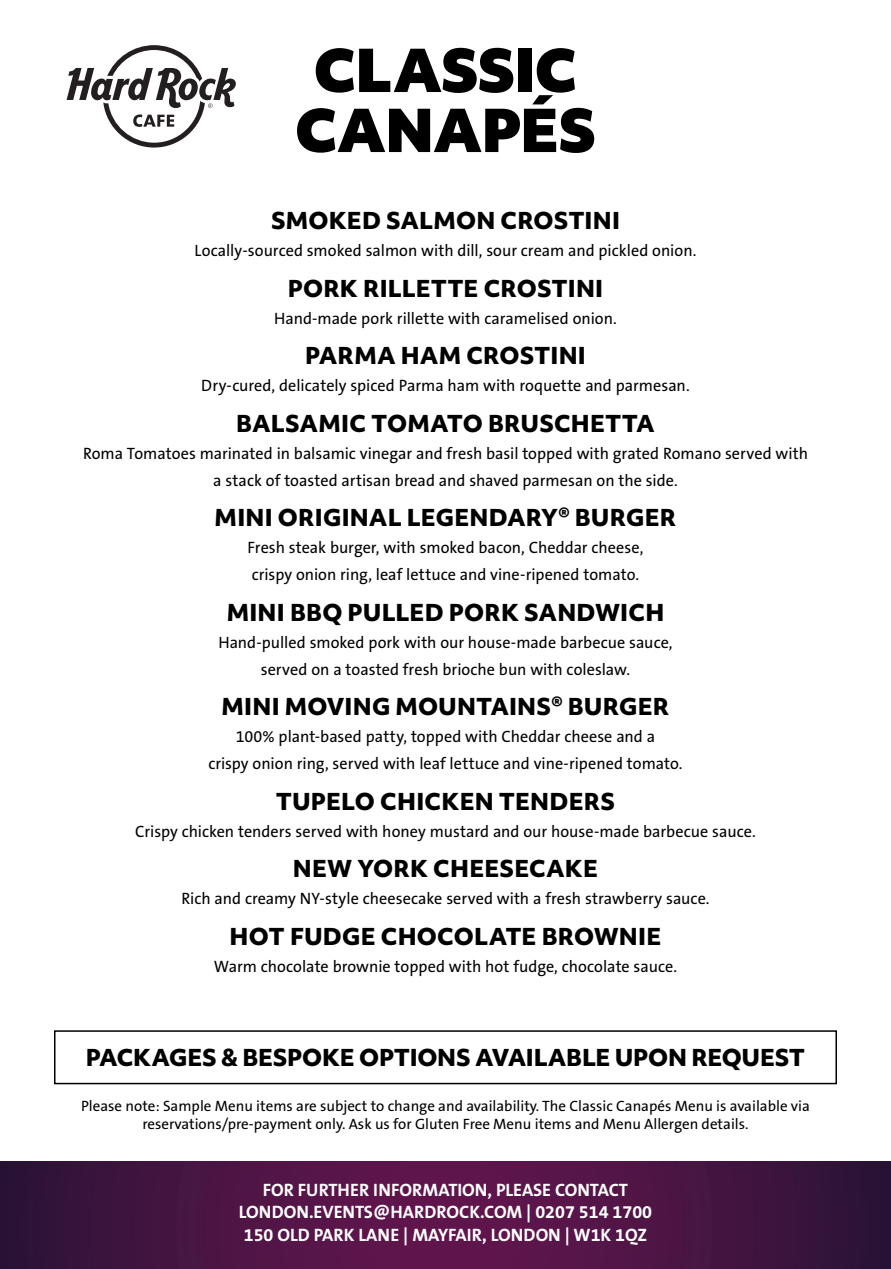
<style>
.page{position:relative;width:891px;height:1269px;background:#fff}
.page>*{position:absolute;margin:0;border:0;box-sizing:border-box;transform-origin:0 0}
.t1{font:900 57px/60px "Objektiv Mk 2";letter-spacing:-.025em;color:#000001;text-align:center}
.t2{font:800 22.5px "Objektiv Mk 2";letter-spacing:.005em;color:#000001}
.t3{font:700 18px/22.5px "The Sans B7";color:#fff;text-align:center}
.t4{font:16.5px/27px "The Sans B5 Plain";color:#000001;text-align:center}
.t5{font:15px/18px "The Sans B5 Plain";color:#000001;text-align:center}
</style>
<div class="page">
<svg style="left:0;top:1161px;width:891px;height:108px;background:#491442"></svg>
<div style="left:54px;top:1030px;width:783px;height:54px;border:2px solid #000001"></div>
<svg style="left:67px;top:45px;width:169px;height:103px"></svg>
<h1 class="t1" style="left:295px;top:38px;width:303px">CLASSIC<br>CANAPÉS</h1>
<h2 class="t2" style="left:271px;top:204px;width:350px">SMOKED SALMON CROSTINI</h2>
<p class="t4" style="left:195px;top:238px;width:503px">Locally-sourced smoked salmon with dill, sour cream and pickled onion.</p>
<h2 class="t2" style="left:288px;top:272px;width:317px">PORK RILLETTE CROSTINI</h2>
<p class="t4" style="left:274px;top:305px;width:344px">Hand-made pork rillette with caramelised onion.</p>
<h2 class="t2" style="left:305px;top:339px;width:282px">PARMA HAM CROSTINI</h2>
<p class="t4" style="left:201px;top:373px;width:490px">Dry-cured, delicately spiced Parma ham with roquette and parmesan.</p>
<h2 class="t2" style="left:236px;top:407px;width:420px">BALSAMIC TOMATO BRUSCHETTA</h2>
<p class="t4" style="left:83px;top:440px;width:726px">Roma Tomatoes marinated in balsamic vinegar and fresh basil topped with grated Romano served with a stack of toasted artisan bread and shaved parmesan on the side.</p>
<h2 class="t2" style="left:215px;top:501px;width:463px">MINI ORIGINAL LEGENDARY® BURGER</h2>
<p class="t4" style="left:248px;top:535px;width:397px;text-align:left">Fresh steak burger, with smoked bacon, Cheddar cheese, crispy onion ring, leaf lettuce and vine-ripened tomato.</p>
<h2 class="t2" style="left:227px;top:596px;width:439px">MINI BBQ PULLED PORK SANDWICH</h2>
<p class="t4" style="left:218px;top:629px;width:456px">Hand-pulled smoked pork with our house-made barbecue sauce, served on a toasted fresh brioche bun with coleslaw.</p>
<h2 class="t2" style="left:222px;top:690px;width:449px">MINI MOVING MOUNTAINS® BURGER</h2>
<p class="t4" style="left:208px;top:724px;width:476px">100% plant-based patty, topped with Cheddar cheese and a<br>crispy onion ring, served with leaf lettuce and vine-ripened tomato.</p>
<h2 class="t2" style="left:276px;top:785px;width:341px">TUPELO CHICKEN TENDERS</h2>
<p class="t4" style="left:135px;top:818px;width:622px">Crispy chicken tenders served with honey mustard and our house-made barbecue sauce.</p>
<h2 class="t2" style="left:293px;top:852px;width:307px">NEW YORK CHEESECAKE</h2>
<p class="t4" style="left:181px;top:886px;width:530px">Rich and creamy NY-style cheesecake served with a fresh strawberry sauce.</p>
<h2 class="t2" style="left:230px;top:920px;width:433px">HOT FUDGE CHOCOLATE BROWNIE</h2>
<p class="t4" style="left:214px;top:953px;width:465px">Warm chocolate brownie topped with hot fudge, chocolate sauce.</p>
<h2 class="t2" style="left:86px;top:1042px;width:721px">PACKAGES &amp; BESPOKE OPTIONS AVAILABLE UPON REQUEST</h2>
<p class="t5" style="left:81px;top:1097px;width:730px">Please note: Sample Menu items are subject to change and availability. The Classic Canapés Menu is available via reservations/pre-payment only. Ask us for Gluten Free Menu items and Menu Allergen details.</p>
<p class="t3" style="left:239px;top:1179px;width:415px">FOR FURTHER INFORMATION, PLEASE CONTACT<br>LONDON.EVENTS@HARDROCK.COM | 0207 514 1700<br>150 OLD PARK LANE | MAYFAIR, LONDON | W1K 1QZ</p>
</div>
